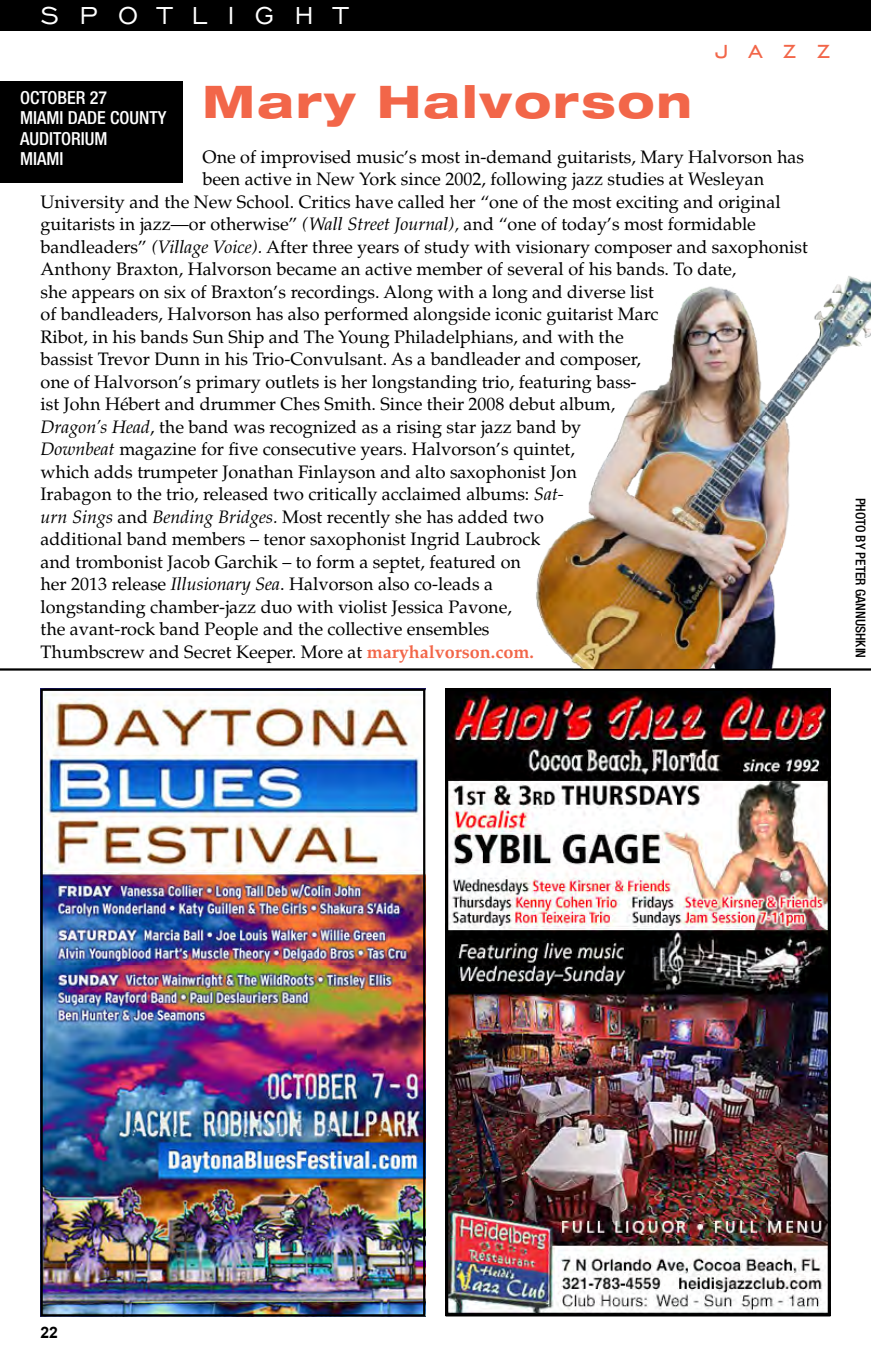
<style>
.page{position:relative;width:871px;height:1357px;background:#fff}
.page>*{position:absolute;margin:0;border:0;box-sizing:border-box;transform-origin:0 0}
.t1{font:800 expanded 45px "Helvetica Neue";letter-spacing:.05em;color:#f26649}
.t2{font:31.5px "Engravers Gothic BT";letter-spacing:.64em;color:#fff}
.t3{font:31.5px "Engravers Gothic BT";color:#f26649}
.t4{font:18px "Palatino";color:#000}
.t5{font:500 condensed 18px/20.2px "Helvetica Neue";color:#fff}
.t6{font:700 15.75px "Arial";color:#000}
.t7{font:500 condensed 13.5px "Helvetica Neue";color:#000}
.s1{font-style:italic}
.s2{font-weight:700;color:#f26649}
</style>
<div class="page">
<div style="left:0;top:0;width:871px;height:30px;background:#000"></div>
<div style="left:0;top:81px;width:182px;height:101px;background:#000"></div>
<hr style="left:0;top:668px;width:871px;height:2px;background:#000">
<img style="left:536px;top:276px;width:335px;height:392px">
<img style="left:43px;top:694px;width:379px;height:619px">
<div style="left:40px;top:688px;width:385px;height:628px;border:2px solid #000"></div>
<img style="left:449px;top:691px;width:378px;height:622px">
<div style="left:446px;top:688px;width:384px;height:628px;border:2px solid #000"></div>
<h2 class="t2" style="left:40px;top:-2px;width:308px">SPOTLIGHT</h2>
<h2 class="t3" style="left:715px;top:32px;width:117px">jazz</h2>
<h1 class="t1" style="left:202px;top:73px;width:491px">Mary Halvorson</h1>
<p class="t4" style="left:202px;top:146px;width:603px">One of improvised music’s most in-demand guitarists, Mary Halvorson has</p>
<p class="t4" style="left:202px;top:169px;width:563px">been active in New York since 2002, following jazz studies at Wesleyan</p>
<p class="t4" style="left:40px;top:191px;width:741px">University and the New School. Critics have called her “one of the most exciting and original</p>
<p class="t4" style="left:40px;top:214px;width:717px">guitarists in jazz—or otherwise” <span class="s1">(Wall Street Journal),</span> and “one of today’s most formidable</p>
<p class="t4" style="left:40px;top:236px;width:769px">bandleaders” <span class="s1">(Village Voice).</span> After three years of study with visionary composer and saxophonist</p>
<p class="t4" style="left:40px;top:259px;width:697px">Anthony Braxton, Halvorson became an active member of several of his bands. To date,</p>
<p class="t4" style="left:40px;top:281px;width:615px">she appears on six of Braxton’s recordings. Along with a long and diverse list</p>
<p class="t4" style="left:40px;top:304px;width:619px">of bandleaders, Halvorson has also performed alongside iconic guitarist Marc</p>
<p class="t4" style="left:40px;top:326px;width:584px">Ribot, in his bands Sun Ship and The Young Philadelphians, and with the</p>
<p class="t4" style="left:40px;top:349px;width:602px">bassist Trevor Dunn in his Trio-Convulsant. As a bandleader and composer,</p>
<p class="t4" style="left:40px;top:371px;width:597px">one of Halvorson’s primary outlets is her longstanding trio, featuring bass-</p>
<p class="t4" style="left:40px;top:394px;width:576px">ist John Hébert and drummer Ches Smith. Since their 2008 debut album,</p>
<p class="t4" style="left:40px;top:416px;width:542px"><span class="s1">Dragon’s Head</span>, the band was recognized as a rising star jazz band by</p>
<p class="t4" style="left:40px;top:439px;width:536px"><span class="s1">Downbeat</span> magazine for five consecutive years. Halvorson’s quintet,</p>
<p class="t4" style="left:40px;top:461px;width:538px">which adds trumpeter Jonathan Finlayson and alto saxophonist Jon</p>
<p class="t4" style="left:40px;top:484px;width:525px">Irabagon to the trio, released two critically acclaimed albums: <span class="s1">Sat-</span></p>
<p class="t4" style="left:40px;top:506px;width:505px"><span class="s1">urn Sings</span> and <span class="s1">Bending Bridges.</span> Most recently she has added two</p>
<p class="t4" style="left:40px;top:529px;width:501px">additional band members – tenor saxophonist Ingrid Laubrock</p>
<p class="t4" style="left:40px;top:551px;width:482px">and trombonist Jacob Garchik – to form a septet, featured on</p>
<p class="t4" style="left:40px;top:574px;width:454px">her 2013 release <span class="s1">Illusionary Sea</span>. Halvorson also co-leads a</p>
<p class="t4" style="left:40px;top:596px;width:473px">longstanding chamber-jazz duo with violist Jessica Pavone,</p>
<p class="t4" style="left:40px;top:619px;width:450px">the avant-rock band People and the collective ensembles</p>
<p class="t4" style="left:40px;top:641px;width:495px">Thumbscrew and Secret Keeper. More at <span class="s2">maryhalvorson.com.</span></p>
<p class="t5" style="left:20px;top:87px;width:148px">OCTOBER 27<br>MIAMI DADE COUNTY<br>AUDITORIUM<br>MIAMI</p>
<p class="t7" style="left:869px;top:497px;width:162px;rotate:90deg">PHOTO BY PETER GANNUSHKIN</p>
<p class="t6" style="left:40px;top:1322px;width:19px">22</p>
</div>
